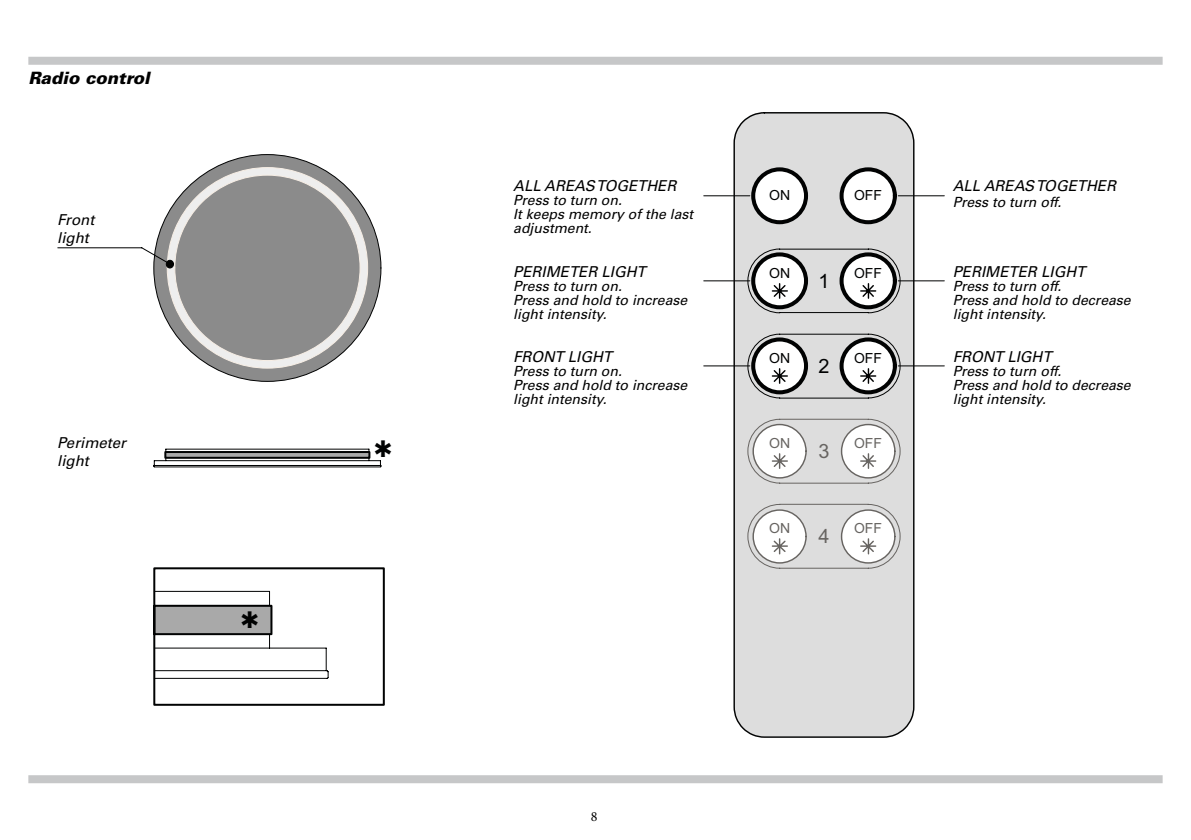
<style>
.page{position:relative;width:1191px;height:840px;background:#fff}
.page>*{position:absolute;margin:0;border:0;box-sizing:border-box;transform-origin:0 0}
.t1{font:19.6px "Arial";color:#010202}
.t2{font:19.6px "Arial";color:#676461}
.t3{font:italic 900 17px "Univers LT Std";color:#000}
.t4{font:italic 15px/18px "Univers LT Std";color:#000}
.t5{font:italic 14px/14px "Univers LT Std";color:#000}
.t6{font:14px "Arial";color:#010202}
.t7{font:14px "Arial";color:#676461}
</style>
<div class="page">
<div style="left:28px;top:774px;width:1134px;height:8px;background:#c6c7c8"></div>
<div style="left:28px;top:57px;width:1134px;height:8px;background:#c6c7c8"></div>
<div style="left:732px;top:112px;width:183px;height:625px;background:#ddd"></div>
<svg style="left:751px;top:167px;width:57px;height:57px"></svg>
<svg style="left:839px;top:167px;width:58px;height:57px"></svg>
<svg style="left:747px;top:248px;width:153px;height:150px"></svg>
<svg style="left:747px;top:418px;width:153px;height:150px"></svg>
<hr style="left:703px;top:195px;width:47px;height:1px;background:#010202">
<hr style="left:898px;top:195px;width:46px;height:1px;background:#010202">
<hr style="left:703px;top:280px;width:47px;height:1px;background:#010202">
<hr style="left:898px;top:280px;width:46px;height:1px;background:#010202">
<hr style="left:703px;top:365px;width:47px;height:1px;background:#010202">
<hr style="left:898px;top:365px;width:46px;height:1px;background:#010202">
<div style="left:154px;top:154px;width:227px;height:227px;background:#8b8b8b;border:1px solid #010202;border-radius:50%"></div>
<svg style="left:166px;top:166px;width:203px;height:203px"></svg>
<div style="left:166px;top:260px;width:8px;height:8px;background:#010202;border:1px solid #010202;border-radius:50%"></div>
<svg style="left:57px;top:246px;width:114px;height:19px"></svg>
<svg style="left:153px;top:448px;width:229px;height:19px"></svg>
<svg style="left:153px;top:567px;width:232px;height:138px"></svg>
<p class="t3" style="left:28px;top:68px;width:123px">Radio control</p>
<p class="t4" style="left:57px;top:211px;width:39px">Front light</p>
<p class="t4" style="left:57px;top:434px;width:70px">Perimeter light</p>
<p class="t4" style="left:513px;top:177px;width:165px">ALL AREAS TOGETHER</p>
<p class="t5" style="left:513px;top:193px;width:181px">Press to turn on.<br>It keeps memory of the last adjustment.</p>
<p class="t4" style="left:513px;top:262px;width:134px">PERIMETER LIGHT</p>
<p class="t5" style="left:513px;top:278px;width:175px">Press to turn on.<br>Press and hold to increase light intensity.</p>
<p class="t4" style="left:513px;top:347px;width:100px">FRONT LIGHT</p>
<p class="t5" style="left:513px;top:363px;width:175px">Press to turn on.<br>Press and hold to increase light intensity.</p>
<p class="t6" style="left:769px;top:185px;width:23px">ON</p>
<p class="t6" style="left:854px;top:185px;width:29px">OFF</p>
<p class="t6" style="left:769px;top:263px;width:23px">ON</p>
<p class="t6" style="left:854px;top:263px;width:29px">OFF</p>
<h1 class="t1" style="left:818px;top:267px;width:13px">1</h1>
<p class="t6" style="left:769px;top:348px;width:23px">ON</p>
<p class="t6" style="left:854px;top:348px;width:29px">OFF</p>
<h1 class="t1" style="left:818px;top:352px;width:13px">2</h1>
<p class="t7" style="left:769px;top:433px;width:23px">ON</p>
<p class="t7" style="left:854px;top:433px;width:29px">OFF</p>
<h1 class="t2" style="left:818px;top:437px;width:13px">3</h1>
<p class="t7" style="left:769px;top:518px;width:23px">ON</p>
<p class="t7" style="left:854px;top:518px;width:29px">OFF</p>
<h1 class="t2" style="left:818px;top:522px;width:13px">4</h1>
<p class="t4" style="left:952px;top:177px;width:165px">ALL AREAS TOGETHER</p>
<p class="t5" style="left:952px;top:195px;width:110px">Press to turn off.</p>
<p class="t4" style="left:952px;top:262px;width:134px">PERIMETER LIGHT</p>
<p class="t5" style="left:952px;top:278px;width:179px">Press to turn off.<br>Press and hold to decrease light intensity.</p>
<p class="t4" style="left:952px;top:347px;width:100px">FRONT LIGHT</p>
<p class="t5" style="left:952px;top:363px;width:179px">Press to turn off.<br>Press and hold to decrease light intensity.</p>
</div>
